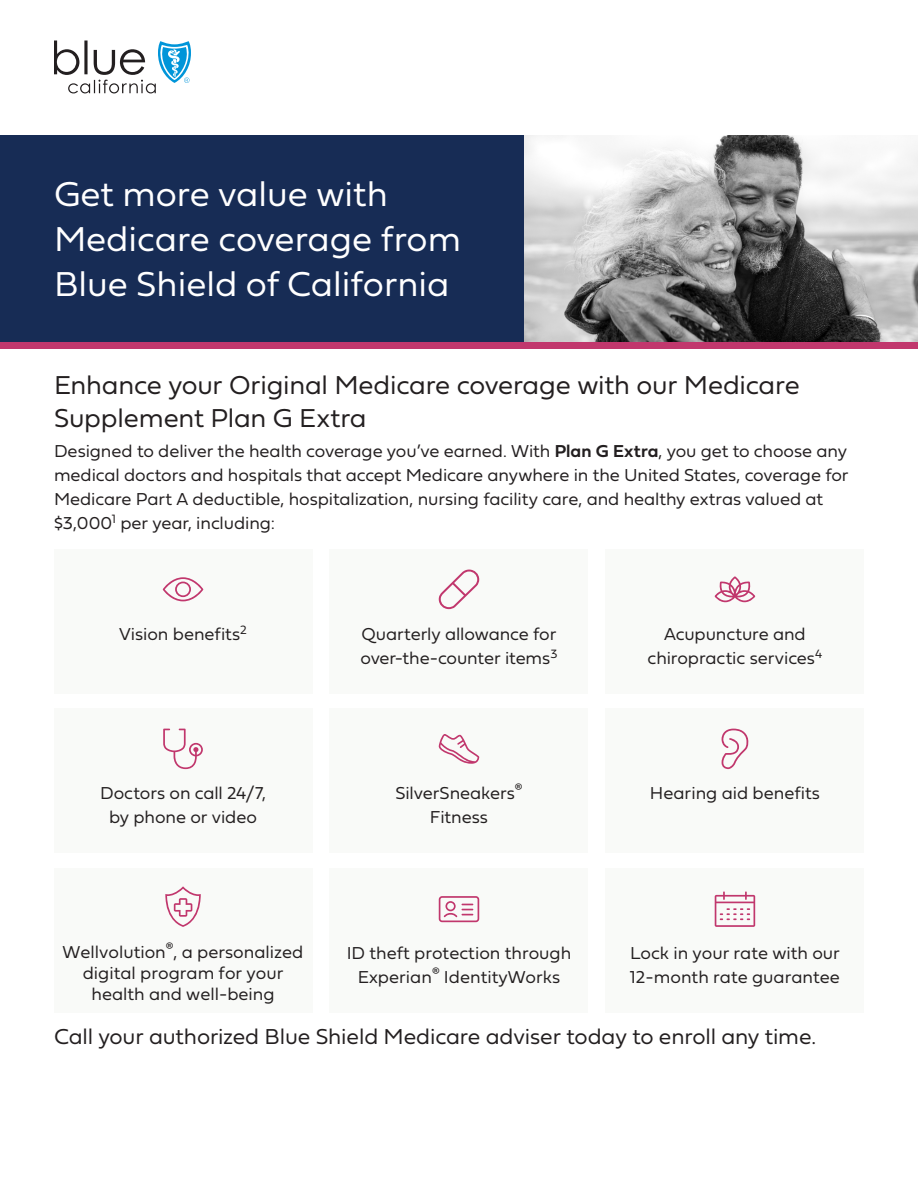
<style>
.page{position:relative;width:918px;height:1188px;background:#fff}
.page>*{position:absolute;margin:0;border:0;box-sizing:border-box;transform-origin:0 0}
.t1{font:36px/45px "Fieldwork Geo Light";color:#fff}
.subhead_blue_13pt{font:27px/33px "Fieldwork Geo Light";letter-spacing:-.01em;color:#231f20}
.subhead_blue_13pt-2{font:22.5px "Fieldwork Geo Light";letter-spacing:-.005em;color:#231f20}
.body_copy_11pt{font:18px/24px "Fieldwork Geo Light";color:#231f20;text-align:center}
.subhead_blue_13pt-3{font:18px/24px "Fieldwork Geo Light";letter-spacing:-.005em;color:#231f20}
.s1{font-family:"Fieldwork Geo Demibold"}
</style>
<div class="page">
<div style="left:0;top:341px;width:918px;height:8px;background:#c1376d"></div>
<div style="left:0;top:135px;width:525px;height:206px;background:#172c55"></div>
<img style="left:525px;top:135px;width:393px;height:206px">
<svg style="left:54px;top:40px;width:137px;height:53px"></svg>
<div style="left:54px;top:549px;width:258px;height:145px;background:#f9faf8"></div>
<div style="left:330px;top:549px;width:258px;height:145px;background:#f9faf8"></div>
<div style="left:606px;top:549px;width:258px;height:145px;background:#f9faf8"></div>
<svg style="left:163px;top:577px;width:40px;height:24px"></svg>
<svg style="left:439px;top:570px;width:40px;height:39px"></svg>
<svg style="left:715px;top:576px;width:40px;height:26px"></svg>
<div style="left:54px;top:709px;width:258px;height:144px;background:#f9faf8"></div>
<div style="left:330px;top:709px;width:258px;height:144px;background:#f9faf8"></div>
<div style="left:606px;top:709px;width:258px;height:144px;background:#f9faf8"></div>
<svg style="left:722px;top:729px;width:27px;height:40px"></svg>
<svg style="left:439px;top:734px;width:40px;height:30px"></svg>
<svg style="left:163px;top:729px;width:40px;height:40px"></svg>
<div style="left:54px;top:868px;width:258px;height:145px;background:#f9faf8"></div>
<div style="left:330px;top:868px;width:258px;height:145px;background:#f9faf8"></div>
<div style="left:606px;top:868px;width:258px;height:145px;background:#f9faf8"></div>
<svg style="left:439px;top:896px;width:40px;height:26px"></svg>
<svg style="left:715px;top:891px;width:40px;height:36px"></svg>
<svg style="left:165px;top:886px;width:36px;height:41px"></svg>
<p class="t1" style="left:54px;top:169px;width:409px">Get more value with<br>Medicare coverage from<br>Blue Shield of California</p>
<p class="subhead_blue_13pt" style="left:54px;top:367px;width:747px">Enhance your Original Medicare coverage with our Medicare<br>Supplement Plan G Extra</p>
<p class="subhead_blue_13pt-3" style="left:54px;top:439px;width:796px">Designed to deliver the health coverage you’ve earned. With <span class="s1">Plan G Extra</span>, you get to choose any medical doctors and hospitals that accept Medicare anywhere in the United States, coverage for Medicare Part A deductible, hospitalization, nursing facility care, and healthy extras valued at $3,000<sup>1</sup> per year, including:</p>
<p class="body_copy_11pt" style="left:119px;top:621px;width:129px">Vision benefits<sup>2</sup></p>
<p class="body_copy_11pt" style="left:360px;top:621px;width:199px;text-align:left">Quarterly allowance for over-the-counter items<sup>3</sup></p>
<p class="body_copy_11pt" style="left:647px;top:621px;width:176px">Acupuncture and chiropractic services<sup>4</sup></p>
<p class="body_copy_11pt" style="left:100px;top:781px;width:167px">Doctors on call 24/7, by phone or video</p>
<p class="body_copy_11pt" style="left:395px;top:781px;width:129px">SilverSneakers<sup>®<br></sup>Fitness</p>
<p class="body_copy_11pt" style="left:650px;top:781px;width:172px">Hearing aid benefits</p>
<p class="body_copy_11pt" style="left:63px;top:940px;width:242px;line-height:21px">Wellvolution<sup>®</sup>, a personalized digital program for your health and well-being</p>
<p class="body_copy_11pt" style="left:347px;top:940px;width:226px">ID theft protection through<br>Experian<sup>®</sup> IdentityWorks</p>
<p class="body_copy_11pt" style="left:630px;top:940px;width:212px;text-align:left">Lock in your rate with our<br>12-month rate guarantee</p>
<p class="subhead_blue_13pt-2" style="left:54px;top:1019px;width:764px">Call your authorized Blue Shield Medicare adviser today to enroll any time.</p>
</div>
